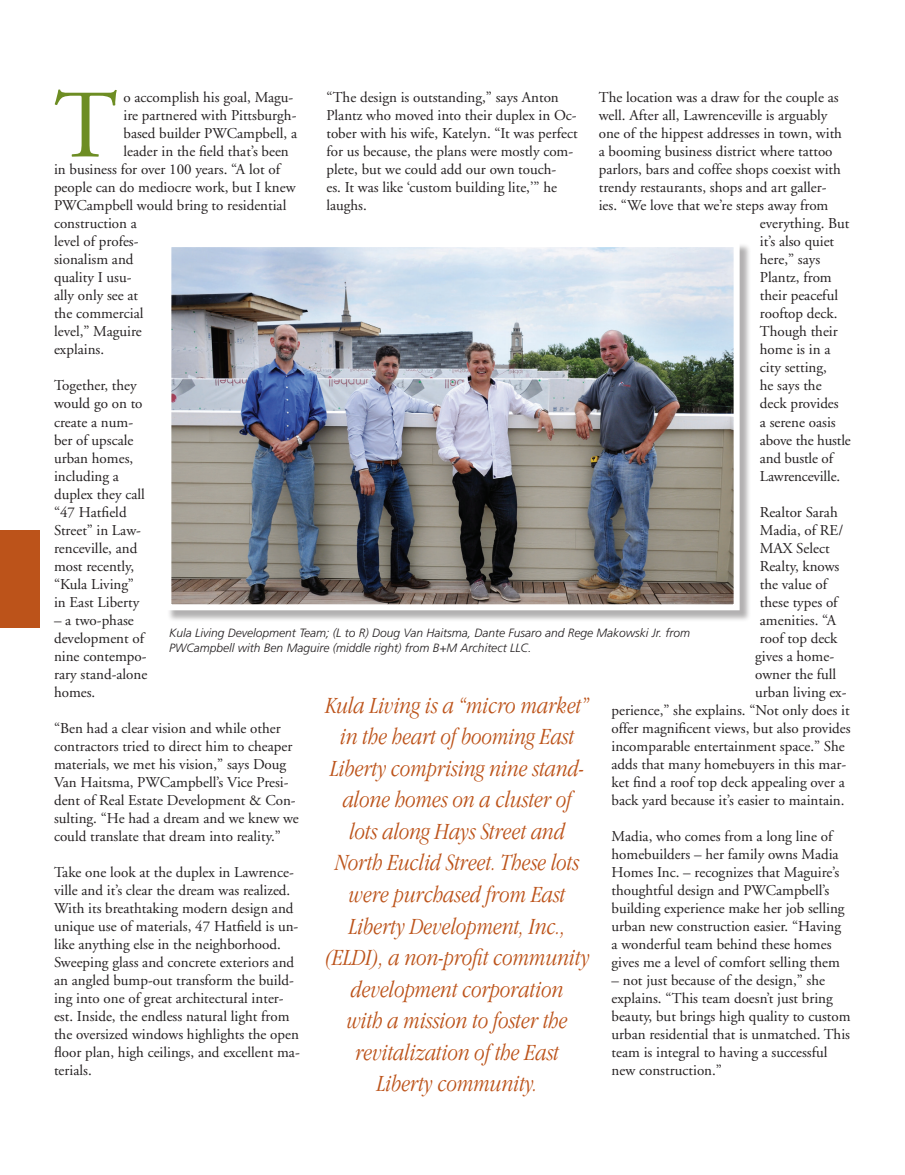
<style>
.page{position:relative;width:905px;height:1175px;background:#fff}
.page>*{position:absolute;margin:0;border:0;box-sizing:border-box;transform-origin:0 0}
.Copy{font:96.45px "Adobe Garamond";color:#6d8d23}
.Copy-2{font:italic 300 24px/31.5px "Apple Garamond";color:#bc531a;text-align:center}
.Copy-3{font:15px/18px "Adobe Garamond";color:#231f20}
.t1{font:italic 300 12px "Frutiger";color:#231f20}
</style>
<div class="page">
<div style="left:167px;top:243px;width:584px;height:379px;background:#231f20;opacity:.35"></div>
<img style="left:172px;top:248px;width:560px;height:355px">
<div style="left:165px;top:241px;width:574px;height:369px;border:6px solid #fff"></div>
<div style="left:0;top:530px;width:39px;height:97px;background:#bc531a"></div>
<p class="Copy" style="left:54px;top:74px;width:65px">T</p>
<p class="Copy-3" style="left:123px;top:89px;width:171px">o accomplish his goal, Magu-</p>
<p class="Copy-3" style="left:326px;top:89px;width:253px">“The design is outstanding,” says Anton Plantz who moved into their duplex in Oc&shy;tober with his wife, Katelyn. “It was perfect for us because, the plans were mostly com&shy;plete, but we could add our own touch-<br>es. It was like ‘custom building lite,’” he laughs.</p>
<p class="Copy-3" style="left:598px;top:89px;width:241px">The location was a draw for the couple as</p>
<p class="Copy-3" style="left:123px;top:107px;width:174px">ire partnered with Pittsburgh-</p>
<p class="Copy-3" style="left:123px;top:125px;width:175px">based builder PWCampbell, a</p>
<p class="Copy-3" style="left:123px;top:143px;width:167px">leader in the field that’s been</p>
<p class="Copy-3" style="left:54px;top:161px;width:227px">in business for over 100 years. “A lot of</p>
<p class="Copy-3" style="left:54px;top:179px;width:243px">people can do mediocre work, but I knew</p>
<p class="Copy-3" style="left:54px;top:197px;width:234px">PWCampbell would bring to residential</p>
<p class="Copy-3" style="left:54px;top:215px;width:84px">construction a</p>
<p class="Copy-3" style="left:54px;top:233px;width:86px">level of profes-</p>
<p class="Copy-3" style="left:54px;top:251px;width:81px">sionalism and</p>
<p class="Copy-3" style="left:54px;top:269px;width:79px">quality I usu-</p>
<p class="Copy-3" style="left:54px;top:287px;width:86px">ally only see at</p>
<p class="Copy-3" style="left:54px;top:305px;width:91px">the commercial</p>
<p class="Copy-3" style="left:54px;top:323px;width:89px">level,” Maguire</p>
<p class="Copy-3" style="left:54px;top:341px;width:52px">explains.</p>
<p class="Copy-3" style="left:54px;top:377px;width:92px">Together, they would go on to create a num&shy;ber of upscale urban homes, including a duplex they call “47 Hatfield<br>Street” in Law&shy;renceville, and most recently, “Kula Living” in East Liberty</p>
<p class="Copy-3" style="left:54px;top:611px;width:95px">– a two-phase development of nine contempo&shy;rary stand-alone homes.</p>
<p class="Copy-3" style="left:54px;top:719px;width:246px">“Ben had a clear vision and while other contractors tried to direct him to cheaper materials, we met his vision,” says Doug Van Haitsma, PWCampbell’s Vice Presi&shy;dent of Real Estate Development &amp; Con&shy;sulting. “He had a dream and we knew we could translate that dream into reality.”</p>
<p class="Copy-3" style="left:54px;top:863px;width:247px">Take one look at the duplex in Lawrence&shy;ville and it’s clear the dream was realized.<br>With its breathtaking modern design and unique use of materials, 47 Hatfield is un&shy;like anything else in the neighborhood.<br>Sweeping glass and concrete exteriors and an angled bump-out transform the build&shy;ing into one of great architectural inter&shy;est. Inside, the endless natural light from the oversized windows highlights the open floor plan, high ceilings, and excellent ma&shy;terials.</p>
<p class="Copy-3" style="left:598px;top:107px;width:230px">well. After all, Lawrenceville is arguably</p>
<p class="Copy-3" style="left:598px;top:125px;width:245px">one of the hippest addresses in town, with</p>
<p class="Copy-3" style="left:598px;top:143px;width:235px">a booming business district where tattoo</p>
<p class="Copy-3" style="left:598px;top:161px;width:243px">parlors, bars and coffee shops coexist with</p>
<p class="Copy-3" style="left:598px;top:179px;width:229px">trendy restaurants, shops and art galler-</p>
<p class="Copy-3" style="left:598px;top:197px;width:231px">ies. “We love that we’re steps away from</p>
<p class="Copy-3" style="left:759px;top:215px;width:91px">everything. But</p>
<p class="Copy-3" style="left:759px;top:233px;width:76px">it’s also quiet</p>
<p class="Copy-3" style="left:759px;top:251px;width:62px">here,” says</p>
<p class="Copy-3" style="left:759px;top:269px;width:73px">Plantz, from</p>
<p class="Copy-3" style="left:759px;top:287px;width:80px">their peaceful</p>
<p class="Copy-3" style="left:759px;top:305px;width:79px">rooftop deck.</p>
<p class="Copy-3" style="left:759px;top:323px;width:79px">Though their</p>
<p class="Copy-3" style="left:759px;top:341px;width:72px">home is in a</p>
<p class="Copy-3" style="left:759px;top:359px;width:68px">city setting,</p>
<p class="Copy-3" style="left:759px;top:377px;width:63px">he says the</p>
<p class="Copy-3" style="left:759px;top:395px;width:80px">deck provides</p>
<p class="Copy-3" style="left:759px;top:413px;width:77px">a serene oasis</p>
<p class="Copy-3" style="left:759px;top:431px;width:92px">above the hustle</p>
<p class="Copy-3" style="left:759px;top:449px;width:75px">and bustle of</p>
<p class="Copy-3" style="left:759px;top:467px;width:82px">Lawrenceville.</p>
<p class="Copy-3" style="left:759px;top:503px;width:79px">Realtor Sarah</p>
<p class="Copy-3" style="left:759px;top:521px;width:85px">Madia, of RE/</p>
<p class="Copy-3" style="left:759px;top:539px;width:71px">MAX Select</p>
<p class="Copy-3" style="left:759px;top:557px;width:81px">Realty, knows</p>
<p class="Copy-3" style="left:759px;top:575px;width:69px">the value of</p>
<p class="Copy-3" style="left:759px;top:593px;width:79px">these types of</p>
<p class="Copy-3" style="left:759px;top:611px;width:78px">amenities. “A</p>
<p class="Copy-3" style="left:759px;top:629px;width:79px">roof top deck</p>
<p class="Copy-3" style="left:755px;top:647px;width:80px">gives a home-</p>
<p class="Copy-3" style="left:755px;top:665px;width:83px">owner the full</p>
<p class="Copy-3" style="left:755px;top:683px;width:93px">urban living ex-</p>
<p class="Copy-3" style="left:611px;top:701px;width:239px">perience,” she explains. “Not only does it</p>
<p class="Copy-3" style="left:611px;top:719px;width:241px">offer magnificent views, but also provides</p>
<p class="Copy-3" style="left:611px;top:737px;width:235px">incomparable entertainment space.” She</p>
<p class="Copy-3" style="left:611px;top:755px;width:236px">adds that many homebuyers in this mar-</p>
<p class="Copy-3" style="left:611px;top:773px;width:235px">ket find a roof top deck appealing over a</p>
<p class="Copy-3" style="left:611px;top:791px;width:234px">back yard because it’s easier to maintain.</p>
<p class="Copy-3" style="left:611px;top:827px;width:234px">Madia, who comes from a long line of homebuilders – her family owns Madia Homes Inc. – recognizes that Maguire’s thoughtful design and PWCampbell’s building experience make her job selling urban new construction easier. “Having a wonderful team behind these homes gives me a level of comfort selling them</p>
<p class="Copy-3" style="left:611px;top:971px;width:240px">– not just because of the design,” she explains. “This team doesn’t just bring beauty, but brings high quality to custom urban residential that is unmatched. This team is integral to having a successful new construction.”</p>
<p class="t1" style="left:169px;top:626px;width:522px">Kula Living Development Team; (L to R) Doug Van Haitsma, Dante Fusaro and Rege Makowski Jr. from</p>
<p class="t1" style="left:169px;top:641px;width:363px">PWCampbell with Ben Maguire (middle right) from B+M Architect LLC.</p>
<p class="Copy-2" style="left:325px;top:689px;width:266px">Kula Living is a “micro market” in the heart of booming East<br>Liberty comprising nine stand&shy;alone homes on a cluster of<br>lots along Hays Street and<br>North Euclid Street. These lots were purchased from East<br>Liberty Development, Inc., (ELDI), a non-profit community development corporation<br>with a mission to foster the revitalization of the East</p>
<p class="Copy-2" style="left:377px;top:1067px;width:162px">Liberty community.</p>
</div>
